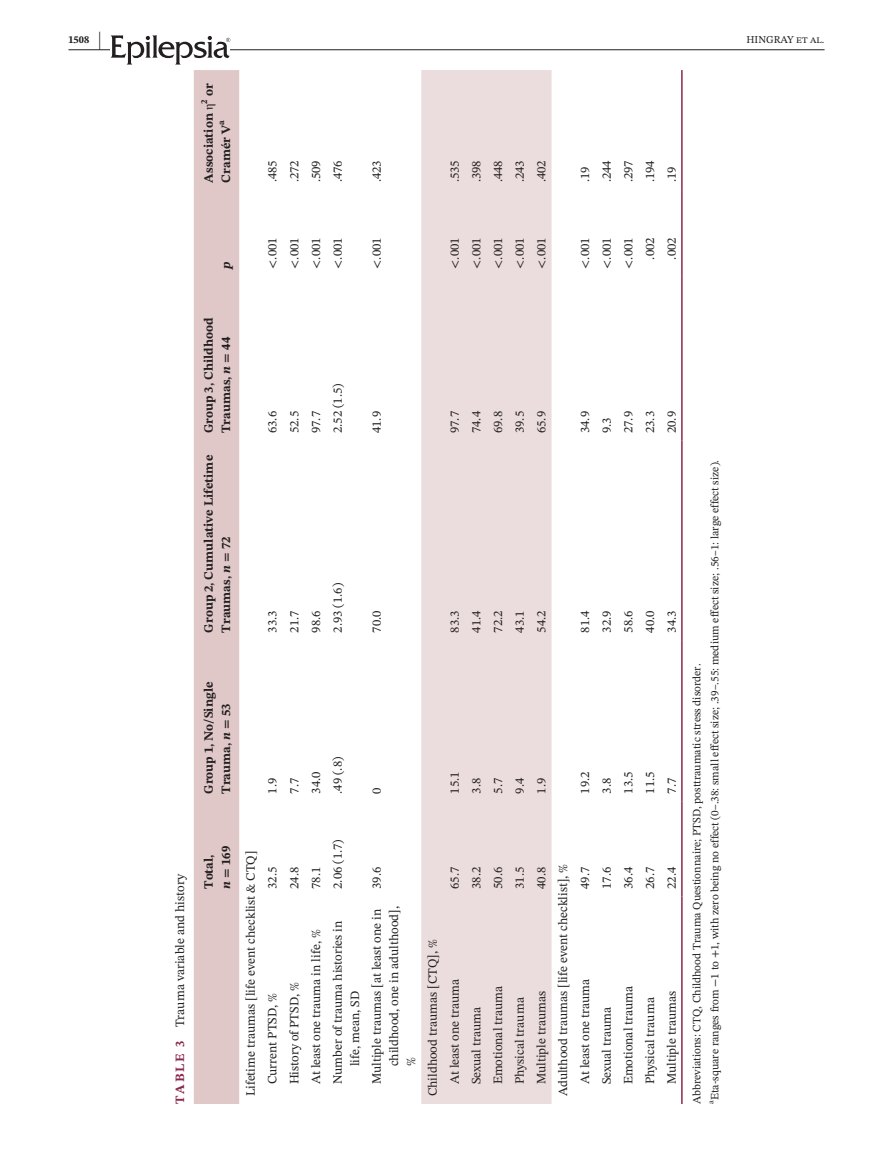
<style>
.page{position:relative;width:893px;height:1174px;background:#fff}
.page>*{position:absolute;margin:0;border:0;box-sizing:border-box;transform-origin:0 0}
.t1{font:12.75px/21.8px "STIX Two Text";color:#231f20}
.t2{font:700 12.75px/17.2px "STIX Two Text";color:#231f20}
.t3{font:italic 700 12.75px "STIX Two Text";color:#231f20}
.t4{font:11.25px "STIX Two Text";color:#231f20}
.t5{font:10.5px "STIX Two Text";color:#231f20}
.t6{font:700 10.5px "STIX Two Text";color:#231f20}
.t7{font:700 8.85px "STIX Two Text";color:#231f20}
.t8{font:7.8px "STIX Two Text";color:#231f20}
.s1{font-size:21px}
.s2{font-family:"STIX";font-weight:400}
.s3{font-weight:700;color:#8c284e}
.s4{font-style:italic}
.s5{font-family:"STIX"}
</style>
<div class="page">
<hr style="left:68px;top:49px;width:756px;height:1px;background:#231f20">
<svg style="left:111px;top:35px;width:119px;height:30px"></svg>
<div style="left:194px;top:70px;width:45px;height:1034px;background:#e0c8c9"></div>
<div style="left:421px;top:70px;width:131px;height:1034px;background:#ebdcdd"></div>
<hr style="left:681px;top:896px;width:2px;height:208px;background:#8c284e">
<hr style="left:681px;top:801px;width:2px;height:95px;background:#8c284e">
<hr style="left:681px;top:640px;width:2px;height:161px;background:#8c284e">
<hr style="left:681px;top:440px;width:2px;height:200px;background:#8c284e">
<hr style="left:681px;top:276px;width:2px;height:164px;background:#8c284e">
<hr style="left:681px;top:190px;width:2px;height:86px;background:#8c284e">
<hr style="left:681px;top:70px;width:2px;height:120px;background:#8c284e">
<p class="t6" style="left:68px;top:32px;width:34px">1508 <span class="s1">|</span></p>
<p class="t5" style="left:746px;top:32px;width:80px">HINGRAY et al.</p>
<p class="t2" style="left:200px;top:182px;width:100px;rotate:-90deg">Association <span class="s2">η</span><sup>2</sup> or<br>Cramér V</p>
<p class="t7" style="left:215px;top:125px;width:6px;rotate:-90deg">a</p>
<p class="t1" style="left:261px;top:182px;width:24px;rotate:-90deg">.485</p>
<p class="t1" style="left:283px;top:182px;width:24px;rotate:-90deg">.272</p>
<p class="t1" style="left:305px;top:182px;width:24px;rotate:-90deg">.509</p>
<p class="t1" style="left:327px;top:182px;width:24px;rotate:-90deg">.476</p>
<p class="t1" style="left:366px;top:182px;width:24px;rotate:-90deg">.423</p>
<p class="t1" style="left:443px;top:182px;width:24px;rotate:-90deg">.535</p>
<p class="t1" style="left:465px;top:182px;width:24px;rotate:-90deg">.398</p>
<p class="t1" style="left:487px;top:182px;width:24px;rotate:-90deg">.448</p>
<p class="t1" style="left:509px;top:182px;width:24px;rotate:-90deg">.243</p>
<p class="t1" style="left:530px;top:182px;width:24px;rotate:-90deg">.402</p>
<p class="t1" style="left:574px;top:182px;width:17px;rotate:-90deg">.19</p>
<p class="t1" style="left:595px;top:182px;width:24px;rotate:-90deg">.244</p>
<p class="t1" style="left:617px;top:182px;width:24px;rotate:-90deg">.297</p>
<p class="t1" style="left:639px;top:182px;width:24px;rotate:-90deg">.194</p>
<p class="t1" style="left:661px;top:182px;width:17px;rotate:-90deg">.19</p>
<p class="t3" style="left:217px;top:268px;width:10px;rotate:-90deg">p</p>
<p class="t1" style="left:261px;top:268px;width:33px;rotate:-90deg">&lt;.001</p>
<p class="t1" style="left:283px;top:268px;width:33px;rotate:-90deg">&lt;.001</p>
<p class="t1" style="left:305px;top:268px;width:33px;rotate:-90deg">&lt;.001</p>
<p class="t1" style="left:327px;top:268px;width:33px;rotate:-90deg">&lt;.001</p>
<p class="t1" style="left:366px;top:268px;width:33px;rotate:-90deg">&lt;.001</p>
<p class="t1" style="left:443px;top:268px;width:33px;rotate:-90deg">&lt;.001</p>
<p class="t1" style="left:465px;top:268px;width:33px;rotate:-90deg">&lt;.001</p>
<p class="t1" style="left:487px;top:268px;width:33px;rotate:-90deg">&lt;.001</p>
<p class="t1" style="left:509px;top:268px;width:33px;rotate:-90deg">&lt;.001</p>
<p class="t1" style="left:530px;top:268px;width:33px;rotate:-90deg">&lt;.001</p>
<p class="t1" style="left:574px;top:268px;width:33px;rotate:-90deg">&lt;.001</p>
<p class="t1" style="left:595px;top:268px;width:33px;rotate:-90deg">&lt;.001</p>
<p class="t1" style="left:617px;top:268px;width:33px;rotate:-90deg">&lt;.001</p>
<p class="t1" style="left:639px;top:260px;width:24px;rotate:-90deg">.002</p>
<p class="t1" style="left:661px;top:260px;width:24px;rotate:-90deg">.002</p>
<p class="t1" style="left:169px;top:1104px;width:231px;rotate:-90deg"><span class="s3">TABLE 3</span> Trauma variable and history</p>
<p class="t2" style="left:200px;top:433px;width:117px;rotate:-90deg">Group 3, Childhood<br>Traumas, <span class="s4">n</span> <span class="s5">=</span> 44</p>
<p class="t2" style="left:200px;top:632px;width:179px;rotate:-90deg">Group 2, Cumulative Lifetime<br>Traumas, <span class="s4">n</span> <span class="s5">=</span> 72</p>
<p class="t1" style="left:261px;top:433px;width:24px;rotate:-90deg">63.6</p>
<p class="t1" style="left:283px;top:433px;width:24px;rotate:-90deg">52.5</p>
<p class="t1" style="left:305px;top:433px;width:24px;rotate:-90deg">97.7</p>
<p class="t1" style="left:327px;top:433px;width:51px;rotate:-90deg">2.52 (1.5)</p>
<p class="t1" style="left:366px;top:433px;width:24px;rotate:-90deg">41.9</p>
<p class="t1" style="left:261px;top:632px;width:24px;rotate:-90deg">33.3</p>
<p class="t1" style="left:283px;top:632px;width:24px;rotate:-90deg">21.7</p>
<p class="t1" style="left:305px;top:632px;width:24px;rotate:-90deg">98.6</p>
<p class="t1" style="left:327px;top:632px;width:51px;rotate:-90deg">2.93 (1.6)</p>
<p class="t1" style="left:366px;top:632px;width:24px;rotate:-90deg">70.0</p>
<p class="t1" style="left:443px;top:433px;width:24px;rotate:-90deg">97.7</p>
<p class="t1" style="left:465px;top:433px;width:24px;rotate:-90deg">74.4</p>
<p class="t1" style="left:487px;top:433px;width:24px;rotate:-90deg">69.8</p>
<p class="t1" style="left:509px;top:433px;width:24px;rotate:-90deg">39.5</p>
<p class="t1" style="left:530px;top:433px;width:24px;rotate:-90deg">65.9</p>
<p class="t1" style="left:574px;top:433px;width:24px;rotate:-90deg">34.9</p>
<p class="t1" style="left:595px;top:433px;width:17px;rotate:-90deg">9.3</p>
<p class="t1" style="left:617px;top:433px;width:24px;rotate:-90deg">27.9</p>
<p class="t1" style="left:639px;top:433px;width:24px;rotate:-90deg">23.3</p>
<p class="t1" style="left:661px;top:433px;width:24px;rotate:-90deg">20.9</p>
<p class="t1" style="left:443px;top:632px;width:24px;rotate:-90deg">83.3</p>
<p class="t1" style="left:465px;top:632px;width:24px;rotate:-90deg">41.4</p>
<p class="t1" style="left:487px;top:632px;width:24px;rotate:-90deg">72.2</p>
<p class="t1" style="left:509px;top:632px;width:24px;rotate:-90deg">43.1</p>
<p class="t1" style="left:530px;top:632px;width:24px;rotate:-90deg">54.2</p>
<p class="t1" style="left:574px;top:632px;width:24px;rotate:-90deg">81.4</p>
<p class="t1" style="left:595px;top:632px;width:24px;rotate:-90deg">32.9</p>
<p class="t1" style="left:617px;top:632px;width:24px;rotate:-90deg">58.6</p>
<p class="t1" style="left:639px;top:632px;width:24px;rotate:-90deg">40.0</p>
<p class="t1" style="left:661px;top:632px;width:24px;rotate:-90deg">34.3</p>
<p class="t2" style="left:200px;top:793px;width:114px;rotate:-90deg">Group 1, No/Single<br>Trauma, <span class="s4">n</span> <span class="s5">=</span> 53</p>
<p class="t1" style="left:261px;top:793px;width:17px;rotate:-90deg">1.9</p>
<p class="t1" style="left:283px;top:793px;width:17px;rotate:-90deg">7.7</p>
<p class="t1" style="left:305px;top:793px;width:24px;rotate:-90deg">34.0</p>
<p class="t1" style="left:327px;top:793px;width:38px;rotate:-90deg">.49 (.8)</p>
<p class="t1" style="left:366px;top:793px;width:8px;rotate:-90deg">0</p>
<p class="t1" style="left:443px;top:793px;width:24px;rotate:-90deg">15.1</p>
<p class="t1" style="left:465px;top:793px;width:17px;rotate:-90deg">3.8</p>
<p class="t1" style="left:487px;top:793px;width:17px;rotate:-90deg">5.7</p>
<p class="t1" style="left:509px;top:793px;width:17px;rotate:-90deg">9.4</p>
<p class="t1" style="left:530px;top:793px;width:17px;rotate:-90deg">1.9</p>
<p class="t1" style="left:574px;top:793px;width:24px;rotate:-90deg">19.2</p>
<p class="t1" style="left:595px;top:793px;width:17px;rotate:-90deg">3.8</p>
<p class="t1" style="left:617px;top:793px;width:24px;rotate:-90deg">13.5</p>
<p class="t1" style="left:639px;top:793px;width:24px;rotate:-90deg">11.5</p>
<p class="t1" style="left:661px;top:793px;width:17px;rotate:-90deg">7.7</p>
<p class="t2" style="left:200px;top:889px;width:44px;rotate:-90deg">Total, <span class="s4">n</span> <span class="s5">=</span> 169</p>
<p class="t1" style="left:240px;top:1084px;width:235px;text-indent:-12px;rotate:-90deg">Lifetime traumas [life event checklist &amp; CTQ]<br>Current PTSD, %</p>
<p class="t1" style="left:261px;top:889px;width:24px;rotate:-90deg">32.5</p>
<p class="t1" style="left:283px;top:889px;width:24px;rotate:-90deg">24.8</p>
<p class="t1" style="left:305px;top:889px;width:24px;rotate:-90deg">78.1</p>
<p class="t1" style="left:283px;top:1084px;width:104px;rotate:-90deg">History of PTSD, %</p>
<p class="t1" style="left:305px;top:1084px;width:156px;rotate:-90deg">At least one trauma in life, %</p>
<p class="t1" style="left:327px;top:889px;width:51px;rotate:-90deg">2.06 (1.7)</p>
<p class="t1" style="left:329px;top:1066px;width:147px;line-height:17.2px;text-indent:-18px;rotate:-90deg">Number of trauma histories in life, mean, SD</p>
<p class="t1" style="left:366px;top:889px;width:24px;rotate:-90deg">39.6</p>
<p class="t1" style="left:368px;top:1066px;width:162px;line-height:17.2px;text-indent:-18px;rotate:-90deg">Multiple traumas [at least one in childhood, one in adulthood], %</p>
<p class="t1" style="left:443px;top:889px;width:24px;rotate:-90deg">65.7</p>
<p class="t1" style="left:422px;top:1084px;width:147px;text-indent:-12px;rotate:-90deg">Childhood traumas [CTQ], %<br>At least one trauma</p>
<p class="t1" style="left:465px;top:889px;width:24px;rotate:-90deg">38.2</p>
<p class="t1" style="left:487px;top:889px;width:24px;rotate:-90deg">50.6</p>
<p class="t1" style="left:465px;top:1084px;width:79px;rotate:-90deg">Sexual trauma</p>
<p class="t1" style="left:487px;top:1084px;width:100px;rotate:-90deg">Emotional trauma</p>
<p class="t1" style="left:509px;top:889px;width:24px;rotate:-90deg">31.5</p>
<p class="t1" style="left:509px;top:1084px;width:89px;rotate:-90deg">Physical trauma</p>
<p class="t1" style="left:530px;top:889px;width:24px;rotate:-90deg">40.8</p>
<p class="t1" style="left:530px;top:1084px;width:95px;rotate:-90deg">Multiple traumas</p>
<p class="t1" style="left:552px;top:1084px;width:222px;text-indent:-12px;rotate:-90deg">Adulthood traumas [life event checklist], %<br>At least one trauma</p>
<p class="t1" style="left:574px;top:889px;width:24px;rotate:-90deg">49.7</p>
<p class="t1" style="left:595px;top:889px;width:24px;rotate:-90deg">17.6</p>
<p class="t1" style="left:617px;top:889px;width:24px;rotate:-90deg">36.4</p>
<p class="t1" style="left:595px;top:1084px;width:79px;rotate:-90deg">Sexual trauma</p>
<p class="t1" style="left:617px;top:1084px;width:100px;rotate:-90deg">Emotional trauma</p>
<p class="t1" style="left:639px;top:889px;width:24px;rotate:-90deg">26.7</p>
<p class="t1" style="left:661px;top:889px;width:24px;rotate:-90deg">22.4</p>
<p class="t1" style="left:639px;top:1084px;width:89px;rotate:-90deg">Physical trauma</p>
<p class="t1" style="left:661px;top:1084px;width:95px;rotate:-90deg">Multiple traumas</p>
<p class="t4" style="left:707px;top:1100px;width:642px;rotate:-90deg">Eta-square ranges from −1 to +1, with zero being no effect (0–.38: small effect size; .39–.55: medium effect size; .56–1: large effect size).</p>
<p class="t4" style="left:689px;top:1104px;width:442px;rotate:-90deg">Abbreviations: CTQ, Childhood Trauma Questionnaire; PTSD, posttraumatic stress disorder.</p>
<p class="t8" style="left:705px;top:1104px;width:5px;rotate:-90deg">a</p>
</div>
